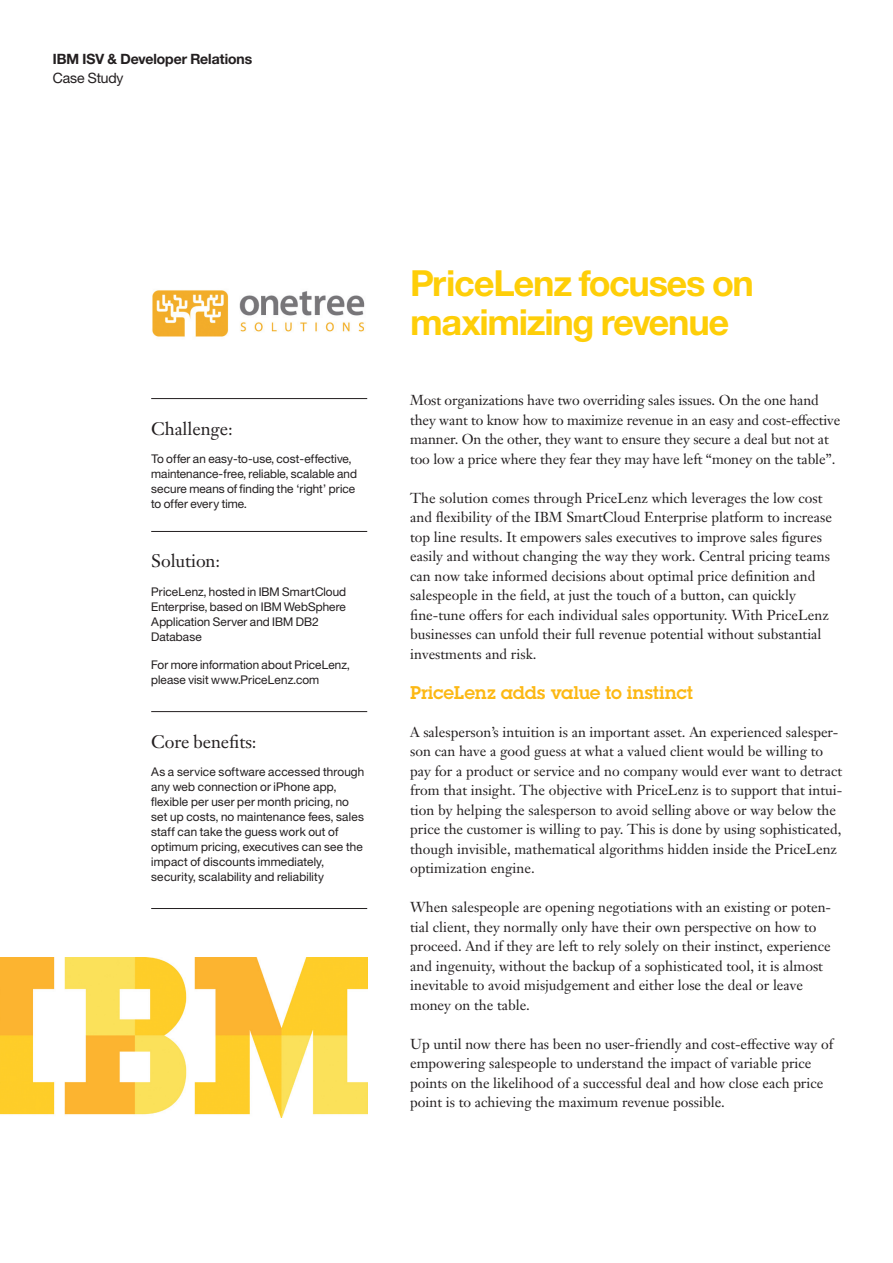
<style>
.page{position:relative;width:893px;height:1263px;background:#fff}
.page>*{position:absolute;margin:0;border:0;box-sizing:border-box;transform-origin:0 0}
.t1{font:36px/39px "Helv Neue Boldfor IBM";letter-spacing:-.02em;color:#fece08}
.t2{font:18px "Janson Text LT Pro";letter-spacing:-.005em;color:#231f20}
.t3{font:18px "Lubalin Demifor IBM";color:#fcb814}
.t4{font:14.25px/19.5px "Janson Text LT Pro";color:#231f20}
.t5{font:14.25px "Helv Neue Boldfor IBM";color:#231f20}
.t6{font:14.25px "Helv Neue Romanfor IBM";letter-spacing:-.01em;color:#231f20}
.t7{font:12px/15px "Helv Neue Romanfor IBM";letter-spacing:.01em;color:#231f20}
</style>
<div class="page">
<img style="left:152px;top:290px;width:213px;height:47px">
<hr style="left:151px;top:398px;width:216px;height:1px;background:#231f20">
<hr style="left:151px;top:531px;width:216px;height:1px;background:#231f20">
<hr style="left:151px;top:711px;width:216px;height:1px;background:#231f20">
<hr style="left:151px;top:908px;width:216px;height:1px;background:#231f20">
<img style="left:0;top:957px;width:367px;height:161px">
<p class="t5" style="left:53px;top:50px;width:201px">IBM ISV &amp; Developer Relations</p>
<p class="t6" style="left:53px;top:69px;width:72px">Case Study</p>
<p class="t2" style="left:151px;top:417px;width:83px">Challenge:</p>
<p class="t7" style="left:151px;top:451px;width:207px">To offer an easy-to-use, cost-effective, maintenance-free, reliable, scalable and secure means of finding the ‘right’ price to offer every time.</p>
<p class="t2" style="left:151px;top:550px;width:70px">Solution:</p>
<p class="t7" style="left:151px;top:584px;width:196px">PriceLenz, hosted in IBM SmartCloud<br>Enterprise, based on IBM WebSphere<br>Application Server and IBM DB2<br>Database</p>
<p class="t7" style="left:151px;top:657px;width:200px">For more information about PriceLenz, please visit www.PriceLenz.com</p>
<p class="t2" style="left:151px;top:730px;width:107px">Core benefits:</p>
<p class="t7" style="left:151px;top:764px;width:215px">As a service software accessed through any web connection or iPhone app, flexible per user per month pricing, no set up costs, no maintenance fees, sales staff can take the guess work out of optimum pricing, executives can see the impact of discounts immediately, security, scalability and reliability</p>
<h1 class="t1" style="left:410px;top:262px;width:345px">PriceLenz focuses on maximizing revenue</h1>
<p class="t4" style="left:410px;top:390px;width:432px">Most organizations have two overriding sales issues. On the one hand they want to know how to maximize revenue in an easy and cost-effective manner. On the other, they want to ensure they secure a deal but not at too low a price where they fear they may have left “money on the table”.</p>
<p class="t4" style="left:410px;top:488px;width:423px">The solution comes through PriceLenz which leverages the low cost and flexibility of the IBM SmartCloud Enterprise platform to increase top line results. It empowers sales executives to improve sales figures easily and without changing the way they work. Central pricing teams can now take informed decisions about optimal price definition and salespeople in the field, at just the touch of a button, can quickly fine-tune offers for each individual sales opportunity. With PriceLenz businesses can unfold their full revenue potential without substantial investments and risk.</p>
<p class="t3" style="left:410px;top:681px;width:284px">PriceLenz adds value to instinct</p>
<p class="t4" style="left:410px;top:722px;width:434px">A salesperson’s intuition is an important asset. An experienced salesper&shy;son can have a good guess at what a valued client would be willing to pay for a product or service and no company would ever want to detract from that insight. The objective with PriceLenz is to support that intui&shy;tion by helping the salesperson to avoid selling above or way below the price the customer is willing to pay. This is done by using sophisticated, though invisible, mathematical algorithms hidden inside the PriceLenz optimization engine.</p>
<p class="t4" style="left:410px;top:897px;width:422px">When salespeople are opening negotiations with an existing or poten&shy;tial client, they normally only have their own perspective on how to proceed. And if they are left to rely solely on their instinct, experience and ingenuity, without the backup of a sophisticated tool, it is almost inevitable to avoid misjudgement and either lose the deal or leave money on the table.</p>
<p class="t4" style="left:410px;top:1034px;width:425px">Up until now there has been no user-friendly and cost-effective way of empowering salespeople to understand the impact of variable price points on the likelihood of a successful deal and how close each price point is to achieving the maximum revenue possible.</p>
</div>
